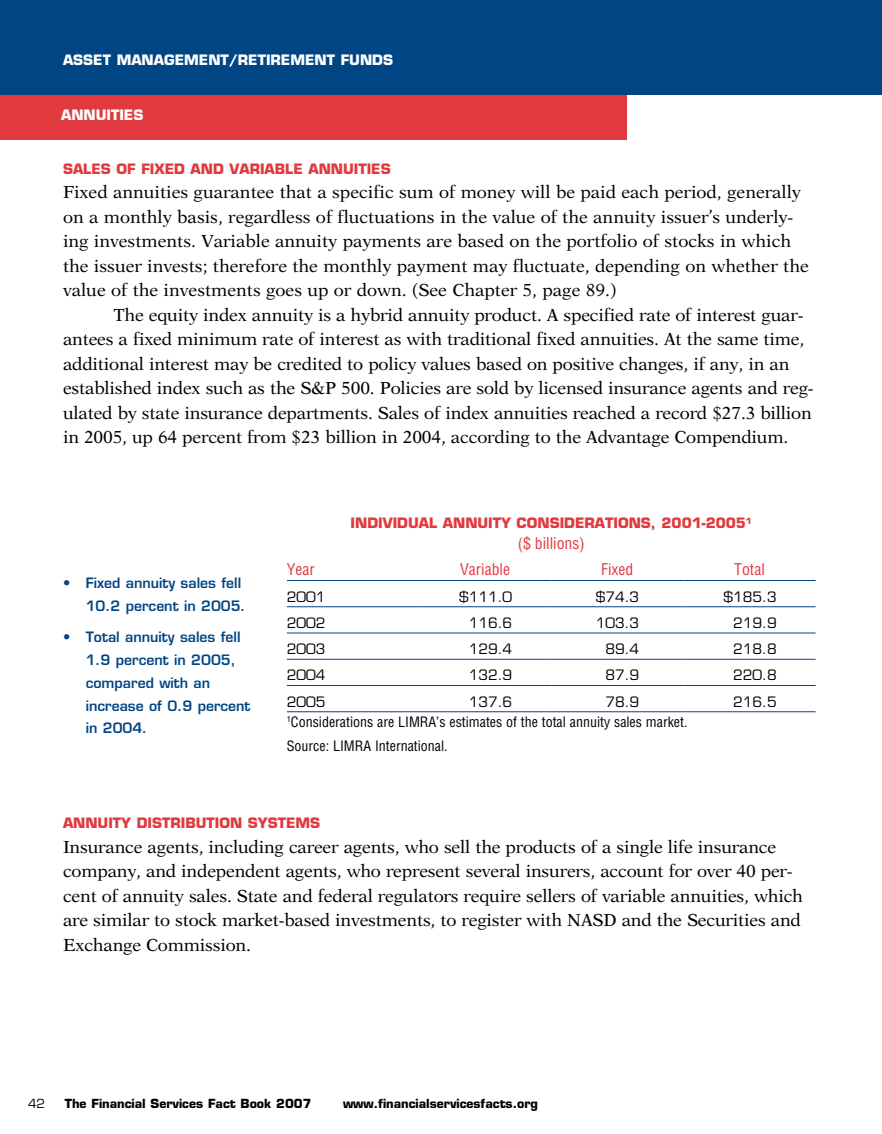
<style>
.page{position:relative;width:882px;height:1134px;background:#fff}
.page>*{position:absolute;margin:0;border:0;box-sizing:border-box;transform-origin:0 0}
.t1{font:17.5px/24.5px "New Aster";letter-spacing:-.01em;color:#000}
.t2{font:condensed 15.75px "Helvetica";color:#e03a3e}
.t3{font:600 14px/22.8px "Eurostile";color:#004685}
.t4{font:700 14px "Eurostile";color:#e03a3e}
.t5{font:14px "Eurostile";color:#000}
.t6{font:condensed 14px/24.5px "Helvetica";color:#000}
.t7{font:700 14px "Eurostile";color:#fff}
.t8{font:700 12.25px "Eurostile";color:#000}
.t9{font:12.25px "Eurostile";color:#000}
</style>
<div class="page">
<div style="left:0;top:42px;width:626px;height:97px;background:#e03a3e"></div>
<div style="left:0;top:0;width:882px;height:94px;background:#004685"></div>
<hr style="left:287px;top:580px;width:132px;height:1px;background:#004685">
<hr style="left:419px;top:580px;width:132px;height:1px;background:#004685">
<hr style="left:551px;top:580px;width:132px;height:1px;background:#004685">
<hr style="left:683px;top:580px;width:133px;height:1px;background:#004685">
<hr style="left:287px;top:606px;width:132px;height:1px;background:#004685">
<hr style="left:419px;top:606px;width:132px;height:1px;background:#004685">
<hr style="left:551px;top:606px;width:132px;height:1px;background:#004685">
<hr style="left:683px;top:606px;width:133px;height:1px;background:#004685">
<hr style="left:287px;top:633px;width:132px;height:1px;background:#004685">
<hr style="left:419px;top:633px;width:132px;height:1px;background:#004685">
<hr style="left:551px;top:633px;width:132px;height:1px;background:#004685">
<hr style="left:683px;top:633px;width:133px;height:1px;background:#004685">
<hr style="left:287px;top:659px;width:132px;height:1px;background:#004685">
<hr style="left:419px;top:659px;width:132px;height:1px;background:#004685">
<hr style="left:551px;top:659px;width:132px;height:1px;background:#004685">
<hr style="left:683px;top:659px;width:133px;height:1px;background:#004685">
<hr style="left:287px;top:685px;width:132px;height:1px;background:#004685">
<hr style="left:419px;top:685px;width:132px;height:1px;background:#004685">
<hr style="left:551px;top:685px;width:132px;height:1px;background:#004685">
<hr style="left:683px;top:685px;width:133px;height:1px;background:#004685">
<hr style="left:287px;top:711px;width:132px;height:1px;background:#004685">
<hr style="left:419px;top:711px;width:132px;height:1px;background:#004685">
<hr style="left:551px;top:711px;width:132px;height:1px;background:#004685">
<hr style="left:683px;top:711px;width:133px;height:1px;background:#004685">
<p class="t7" style="left:63px;top:52px;width:289px">ASSET Management/retirement fun</p>
<p class="t7" style="left:372px;top:52px;width:20px">ds</p>
<p class="t7" style="left:61px;top:106px;width:33px">ANnui</p>
<p class="t7" style="left:111px;top:106px;width:32px">ties</p>
<p class="t4" style="left:63px;top:160px;width:329px">SALES OF FIXED AND VARIABLE ANNUITIES</p>
<p class="t1" style="left:63px;top:180px;width:747px">Fixed annuities guarantee that a specific sum of money will be paid each period, generally on a monthly basis, regardless of fluctuations in the value of the annuity issuer’s underly&shy;ing investments. Variable annuity payments are based on the portfolio of stocks in which the issuer invests; therefore the monthly payment may fluctuate, depending on whether the value of the investments goes up or down. (See Chapter 5, page 89.)</p>
<p class="t1" style="left:63px;top:303px;width:752px;text-indent:50px">The equity index annuity is a hybrid annuity product. A specified rate of interest guar&shy;antees a fixed minimum rate of interest as with traditional fixed annuities. At the same time, additional interest may be credited to policy values based on positive changes, if any, in an established index such as the S&amp;P 500. Policies are sold by licensed insurance agents and reg&shy;ulated by state insurance departments. Sales of index annuities reached a record $27.3 billion in 2005, up 64 percent from $23 billion in 2004, according to the Advantage Compendium.</p>
<p class="t3" style="left:86px;top:572px;width:161px;text-indent:-23px">• Fixed annuity sales fell<br>10.2 percent in 2005.</p>
<p class="t3" style="left:86px;top:626px;width:166px;text-indent:-23px">• Total annuity sales fell<br>1.9 percent in 2005, compared with an increase of 0.9 percent in 2004.</p>
<p class="t4" style="left:351px;top:515px;width:403px">INDIVIDUAL ANNUITY CONSIDERATIONS, 2001-2005<sup>1</sup></p>
<p class="t2" style="left:518px;top:533px;width:68px">($ billions)</p>
<p class="t2" style="left:287px;top:560px;width:29px">Year</p>
<p class="t2" style="left:460px;top:560px;width:51px">Variable</p>
<p class="t2" style="left:601px;top:560px;width:34px">Fixed</p>
<p class="t2" style="left:734px;top:560px;width:32px">Total</p>
<p class="t5" style="left:287px;top:588px;width:35px">2001</p>
<p class="t5" style="left:459px;top:588px;width:19px">$111</p>
<p class="t5" style="left:498px;top:588px;width:16px">.0</p>
<p class="t5" style="left:596px;top:588px;width:45px">$74.3</p>
<p class="t5" style="left:724px;top:588px;width:55px">$1 85.3</p>
<p class="t5" style="left:287px;top:614px;width:40px">2002</p>
<p class="t5" style="left:469px;top:614px;width:45px">11 6.6</p>
<p class="t5" style="left:596px;top:614px;width:45px">1 03.3</p>
<p class="t5" style="left:733px;top:614px;width:45px">21 9.9</p>
<p class="t5" style="left:287px;top:640px;width:40px">2003</p>
<p class="t5" style="left:469px;top:640px;width:45px">1 29.4</p>
<p class="t5" style="left:605px;top:640px;width:35px">89.4</p>
<p class="t5" style="left:733px;top:640px;width:45px">21 8.8</p>
<p class="t5" style="left:287px;top:667px;width:40px">2004</p>
<p class="t5" style="left:469px;top:667px;width:45px">1 32.9</p>
<p class="t5" style="left:605px;top:667px;width:35px">87.9</p>
<p class="t5" style="left:733px;top:667px;width:45px">220.8</p>
<p class="t5" style="left:287px;top:693px;width:40px">2005</p>
<p class="t5" style="left:469px;top:693px;width:45px">1 37.6</p>
<p class="t5" style="left:605px;top:693px;width:35px">78.9</p>
<p class="t5" style="left:733px;top:693px;width:45px">21 6.5</p>
<p class="t6" style="left:287px;top:709px;width:402px"><sup>1</sup>Considerations are LIMRA’s estimates of the total annuity sales market.<br>Source: LIMRA International.</p>
<p class="t4" style="left:63px;top:815px;width:259px">ANNUITY DISTRIBUTION SYSTE MS</p>
<p class="t1" style="left:63px;top:835px;width:742px">Insurance agents, including career agents, who sell the products of a single life insurance company, and independent agents, who represent several insurers, account for over 40 per&shy;cent of annuity sales. State and federal regulators require sellers of variable annuities, which are similar to stock market-based investments, to register with NASD and the Securities and Exchange Commission.</p>
<p class="t9" style="left:28px;top:1097px;width:18px">42</p>
<p class="t8" style="left:65px;top:1096px;width:248px">The Financial Services Fact Book 2007</p>
<p class="t8" style="left:343px;top:1096px;width:197px">www.financialservicesfacts.org</p>
</div>
